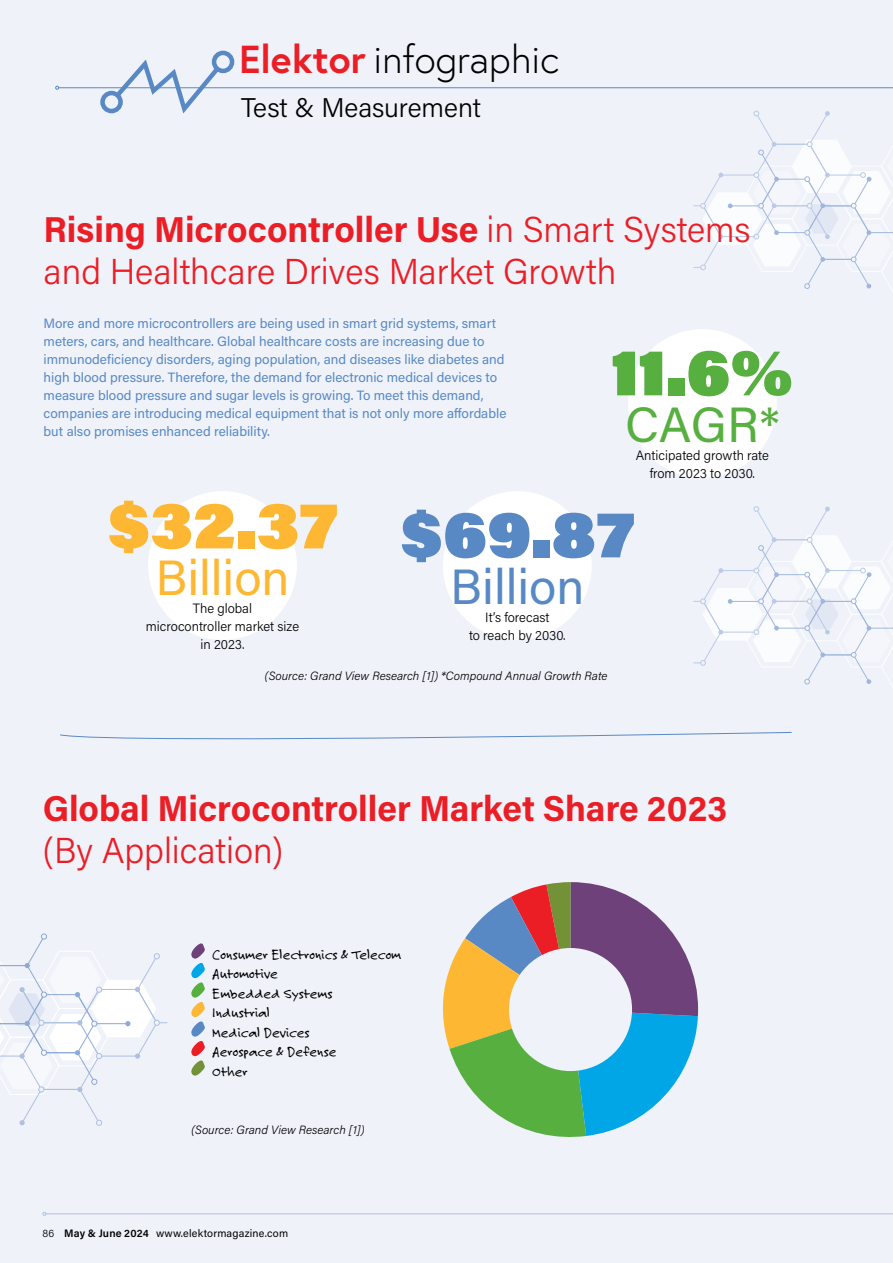
<style>
.page{position:relative;width:893px;height:1263px;background:#eff2f9}
.page>*{position:absolute;margin:0;border:0;box-sizing:border-box;transform-origin:0 0}
.t1{font:900 66px "Acumin Pro";color:#5889c5}
.t2{font:900 66px "Acumin Pro";color:#feb732}
.t3{font:900 66px "Acumin Pro";color:#56af3f}
.t4{font:49.5px "Acumin Pro";color:#5889c5}
.t5{font:49.5px "Acumin Pro";color:#feb732}
.t6{font:49.5px "Acumin Pro";color:#56af3f}
.t7{font:300 39px "Europa";color:#000}
.t8{font:300 36px/42px "Acumin Pro";color:#eb1e26}
.t9{font:700 36px "Acumin Pro";color:#eb1e26}
.t10{font:300 27px "Acumin Pro";letter-spacing:-.005em;color:#000}
.t11{font:15px/19.5px "Felt Tip Roman";color:#000}
.t12{font:13.5px/18px "Acumin Pro";color:#5889c5}
.t13{font:300 13.5px/18px "Acumin Pro";color:#000;text-align:center}
.t14{font:italic 300 12px "Acumin Pro";color:#000}
.t15{font:10.8px "Acumin Pro";letter-spacing:.02em;color:#000}
.s1{font-weight:700;color:#eb1e26}
.s2{font-weight:700}
.s3{font-weight:300}
.s4{font-weight:600}
</style>
<div class="page">
<hr style="left:46px;top:1213px;width:847px;height:1px;background:#aec0e2">
<svg style="left:111px;top:55px;width:113px;height:59px"></svg>
<div style="left:100px;top:91px;width:23px;height:22px;border:4px solid #5889c5;border-radius:50%"></div>
<div style="left:212px;top:51px;width:22px;height:22px;border:4px solid #5889c5;border-radius:50%"></div>
<svg style="left:693px;top:111px;width:200px;height:179px"></svg>
<svg style="left:693px;top:506px;width:200px;height:181px"></svg>
<svg style="left:0;top:934px;width:167px;height:191px"></svg>
<hr style="left:59px;top:87px;width:834px;height:1px;background:#5889c5">
<svg style="left:55px;top:86px;width:4px;height:4px"></svg>
<svg style="left:60px;top:732px;width:732px;height:8px"></svg>
<div style="left:443px;top:491px;width:149px;height:149px;background:#fff;border-radius:50%"></div>
<div style="left:628px;top:329px;width:149px;height:149px;background:#fff;border-radius:50%"></div>
<div style="left:148px;top:491px;width:149px;height:149px;background:#fff;border-radius:50%"></div>
<svg style="left:191px;top:943px;width:14px;height:132px"></svg>
<svg style="left:442px;top:882px;width:256px;height:255px"></svg>
<div style="left:509px;top:948px;width:123px;height:123px;background:#eff2f9;border-radius:50%"></div>
<h3 class="t7" style="left:239px;top:35px;width:321px"><span class="s1">Elektor</span> infographic</h3>
<h3 class="t10" style="left:241px;top:89px;width:241px">Test &amp; Measurement</h3>
<h3 class="t8" style="left:44px;top:207px;width:709px"><span class="s2">Rising Microcontroller Use</span> in Smart Systems and Healthcare Drives Market Growth</h3>
<p class="t12" style="left:44px;top:314px;width:464px">More and more microcontrollers are being used in smart grid systems, smart meters, cars, and healthcare. Global healthcare costs are increasing due to immunodeficiency disorders, aging population, and diseases like diabetes and high blood pressure. Therefore, the demand for electronic medical devices to measure blood pressure and sugar levels is growing. To meet this demand, companies are introducing medical equipment that is not only more affordable but also promises enhanced reliability.</p>
<h1 class="t3" style="left:611px;top:325px;width:183px">11.6%</h1>
<h2 class="t6" style="left:625px;top:390px;width:156px">CAGR*</h2>
<p class="t13" style="left:636px;top:446px;width:135px">Anticipated growth rate from 2023 to 2030.</p>
<h1 class="t2" style="left:107px;top:478px;width:232px">$32.37</h1>
<h2 class="t5" style="left:155px;top:543px;width:136px">Billion</h2>
<p class="t13" style="left:146px;top:599px;width:155px">The global<br>microcontroller market size in 2023.</p>
<p class="t14" style="left:265px;top:667px;width:344px">(Source: Grand View Research [1]) *Compound Annual Growth Rate</p>
<h1 class="t1" style="left:400px;top:487px;width:236px">$69.87</h1>
<h2 class="t4" style="left:450px;top:552px;width:136px">Billion</h2>
<p class="t13" style="left:469px;top:608px;width:98px">It’s forecast<br>to reach by 2030.</p>
<h3 class="t9" style="left:43px;top:783px;width:686px">Global Microcontroller Market Share 2023</h3>
<h3 class="t8" style="left:43px;top:828px;width:242px">(By Application)</h3>
<p class="t11" style="left:212px;top:944px;width:190px">Consumer Electronics &amp; Telecom<br>Automotive<br>Embedded Systems<br>Industrial<br>Medical Devices<br>Aerospace &amp; Defense<br>Other</p>
<p class="t14" style="left:191px;top:1121px;width:175px">(Source: Grand View Research [1])</p>
<p class="t15" style="left:43px;top:1226px;width:247px"><span class="s3">86</span> <span class="s4">May &amp; June 2024</span> www.elektormagazine.com</p>
</div>
